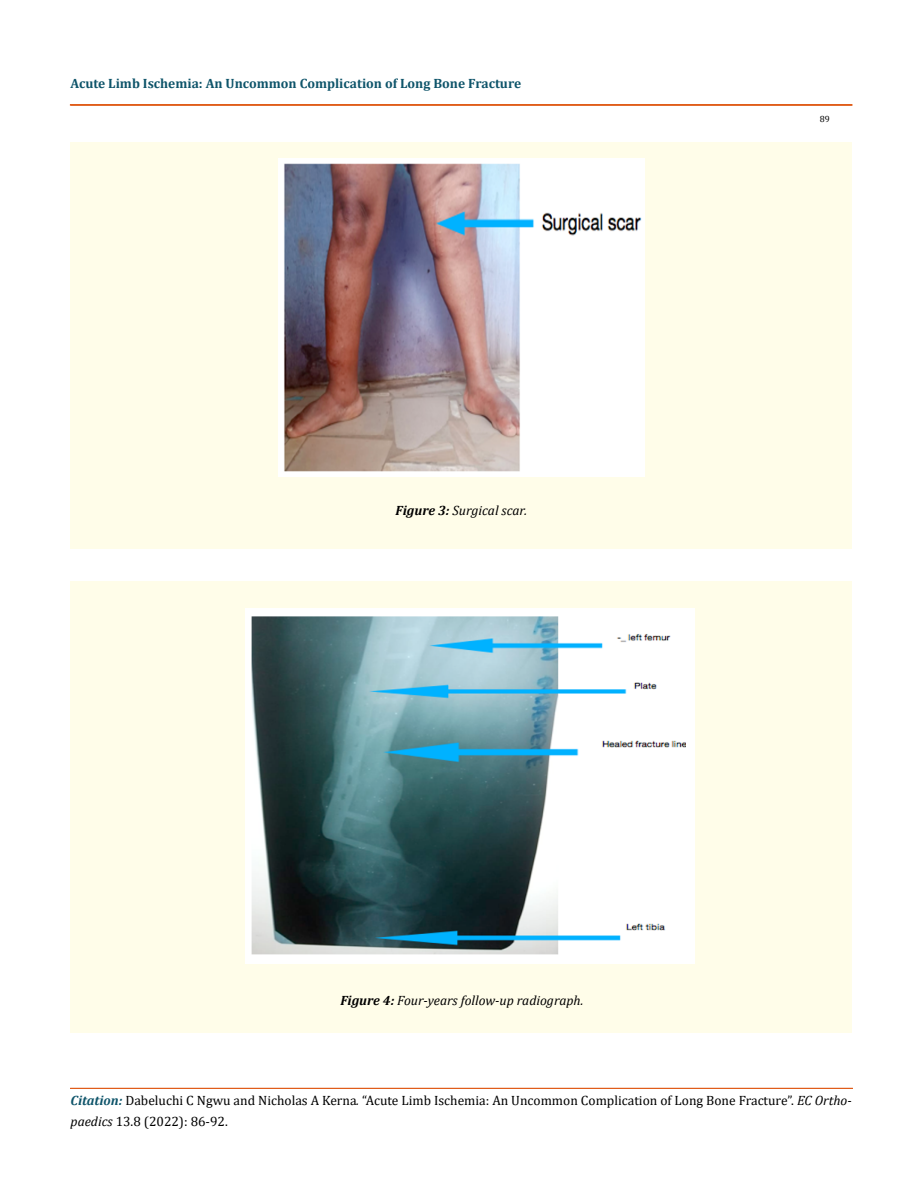
<style>
.page{position:relative;width:917px;height:1190px;background:#fff}
.page>*{position:absolute;margin:0;border:0;box-sizing:border-box;transform-origin:0 0}
.t1{font:13.5px/21px "Cambria";color:#000}
.t2{font:italic 13.5px "Cambria";color:#000}
.t3{font:700 13.5px "Cambria";color:#0e546a}
.t4{font:9px "Cambria";color:#000}
.s1{font-weight:700}
.s2{font-weight:700;font-style:italic;color:#0e546a}
.s3{font-style:italic}
</style>
<div class="page">
<div style="left:70px;top:105px;width:782px;height:1px;border:1px solid #e05d1a"></div>
<div style="left:70px;top:1088px;width:782px;height:1px;border:1px solid #e05d1a"></div>
<div style="left:70px;top:142px;width:781px;height:407px;background:#fffde9"></div>
<div style="left:71px;top:581px;width:781px;height:452px;background:#fffde9"></div>
<img style="left:278px;top:159px;width:366px;height:318px">
<img style="left:246px;top:608px;width:448px;height:355px">
<p class="t3" style="left:70px;top:74px;width:452px">Acute Limb Ischemia: An Uncommon Complication of Long Bone Fracture</p>
<p class="t2" style="left:395px;top:500px;width:133px"><span class="s1">Figure 3:</span> Surgical scar.</p>
<p class="t2" style="left:340px;top:990px;width:244px"><span class="s1">Figure 4:</span> Four-years follow-up radiograph.</p>
<p class="t4" style="left:819px;top:114px;width:11px">89</p>
<p class="t1" style="left:71px;top:1089px;width:782px"><span class="s2">Citation:</span> Dabeluchi C Ngwu and Nicholas A Kerna<span class="s3">.</span> “Acute Limb Ischemia: An Uncommon Complication of Long Bone Fracture”. <span class="s3">EC Ortho&shy;paedics</span> 13.8 (2022): 86-92.</p>
</div>
